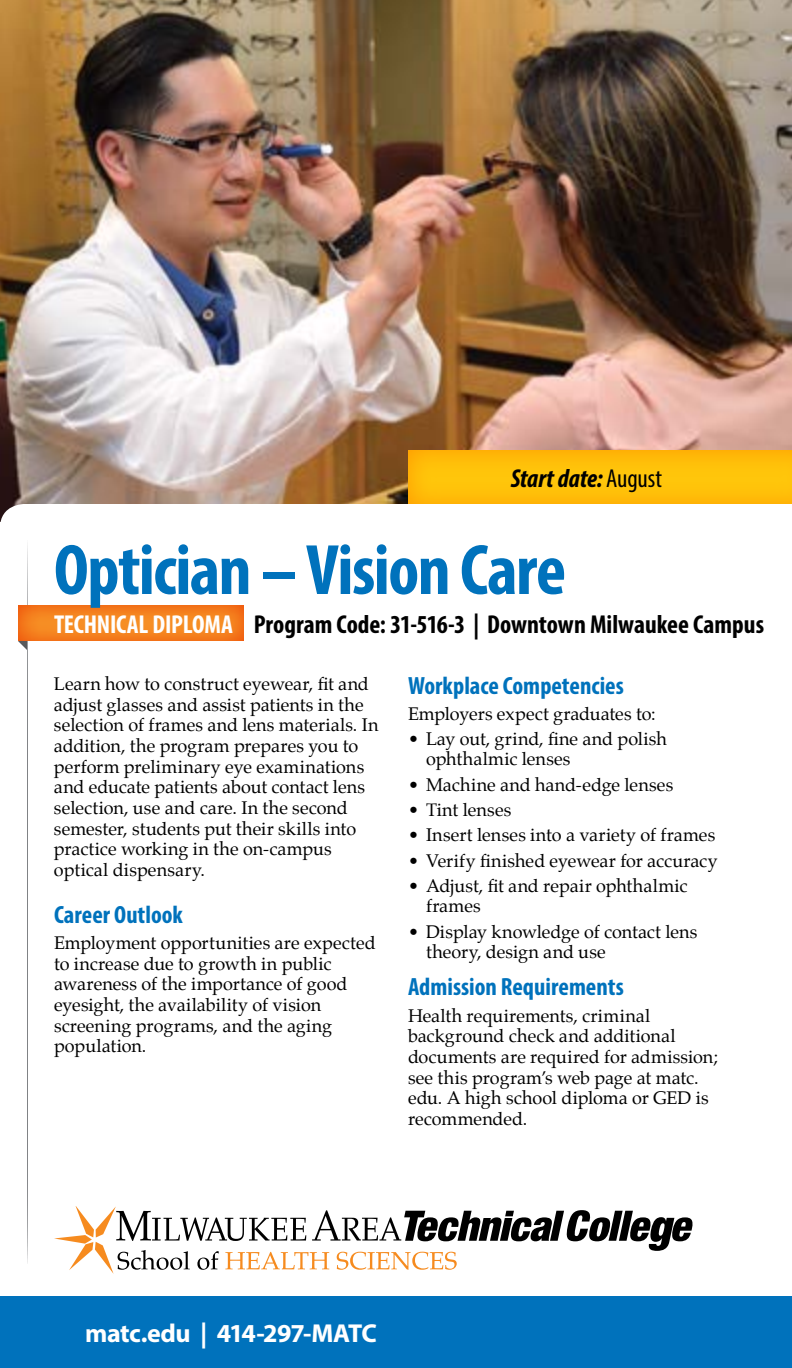
<style>
.page{position:relative;width:792px;height:1368px;background:#fff}
.page>*{position:absolute;margin:0;border:0;box-sizing:border-box;transform-origin:0 0}
.t1{font:700 condensed 72px "Myriad Pro";letter-spacing:-.02em;color:#0072bc}
.t2{font:700 condensed 26px "Myriad Pro";color:#000}
.t3{font:700 26px "Myriad Pro";letter-spacing:-.025em;color:#fff}
.t4{font:italic 700 condensed 26px "Myriad Pro";color:#000}
.t5{font:700 condensed 25px "Myriad Pro";color:#0072bc}
.t6{font:18px/20.8px "Palatino";letter-spacing:.005em;color:#000}
.s1{font-weight:400;font-style:normal}
.s2{color:#fff}
</style>
<div class="page">
<img style="left:0;top:0;width:792px;height:504px">
<svg style="left:54px;top:1206px;width:639px;height:68px"></svg>
<div style="left:0;top:1296px;width:792px;height:72px;background:#0072bc"></div>
<svg style="left:392px;top:432px;width:400px;height:72px;fill:#ffbc0a"></svg>
<hr style="left:27px;top:540px;width:1px;height:380px;background:#808285">
<hr style="left:27px;top:920px;width:1px;height:344px;background:#808285">
<svg style="left:18px;top:587px;width:226px;height:54px"></svg>
<svg style="left:18px;top:641px;width:9px;height:9px"></svg>
<h2 class="t4" style="left:511px;top:462px;width:153px">Start date: <span class="s1">August</span></h2>
<h1 class="t1" style="left:54px;top:525px;width:514px">Optician – Vision Care</h1>
<h2 class="t2" style="left:54px;top:608px;width:712px"><span class="s2">TECHNICAL DIPLOMA</span> Program Code: 31-516-3 | Downtown Milwaukee Campus</h2>
<h3 class="t5" style="left:408px;top:670px;width:217px">Workplace Competencies</h3>
<p class="t6" style="left:408px;top:703px;width:249px">Employers expect graduates to:</p>
<p class="t6" style="left:426px;top:729px;width:243px;line-height:20px;text-indent:-18px">• Lay out, grind, fine and polish ophthalmic lenses</p>
<p class="t6" style="left:408px;top:774px;width:267px">• Machine and hand-edge lenses</p>
<p class="t6" style="left:408px;top:799px;width:105px">• Tint lenses</p>
<p class="t6" style="left:408px;top:825px;width:309px">• Insert lenses into a variety of frames</p>
<p class="t6" style="left:408px;top:850px;width:311px">• Verify finished eyewear for accuracy</p>
<p class="t6" style="left:426px;top:876px;width:263px;line-height:20px;text-indent:-18px">• Adjust, fit and repair ophthalmic frames</p>
<p class="t6" style="left:426px;top:921px;width:273px;line-height:20px;text-indent:-18px">• Display knowledge of contact lens theory, design and use</p>
<h3 class="t5" style="left:408px;top:971px;width:217px">Admission Requirements</h3>
<p class="t6" style="left:408px;top:1005px;width:311px">Health requirements, criminal background check and additional documents are required for admission; see this program’s web page at matc. edu. A high school diploma or GED is recommended.</p>
<p class="t6" style="left:54px;top:673px;width:326px">Learn how to construct eyewear, fit and adjust glasses and assist patients in the selection of frames and lens materials. In addition, the program prepares you to perform preliminary eye examinations and educate patients about contact lens selection, use and care. In the second semester, students put their skills into practice working in the on-campus optical dispensary.</p>
<h3 class="t5" style="left:54px;top:899px;width:130px">Career Outlook</h3>
<p class="t6" style="left:54px;top:932px;width:323px">Employment opportunities are expected to increase due to growth in public awareness of the importance of good eyesight, the availability of vision screening programs, and the aging population.</p>
<h2 class="t3" style="left:85px;top:1316px;width:293px">matc.edu | 414-297-MATC</h2>
</div>
